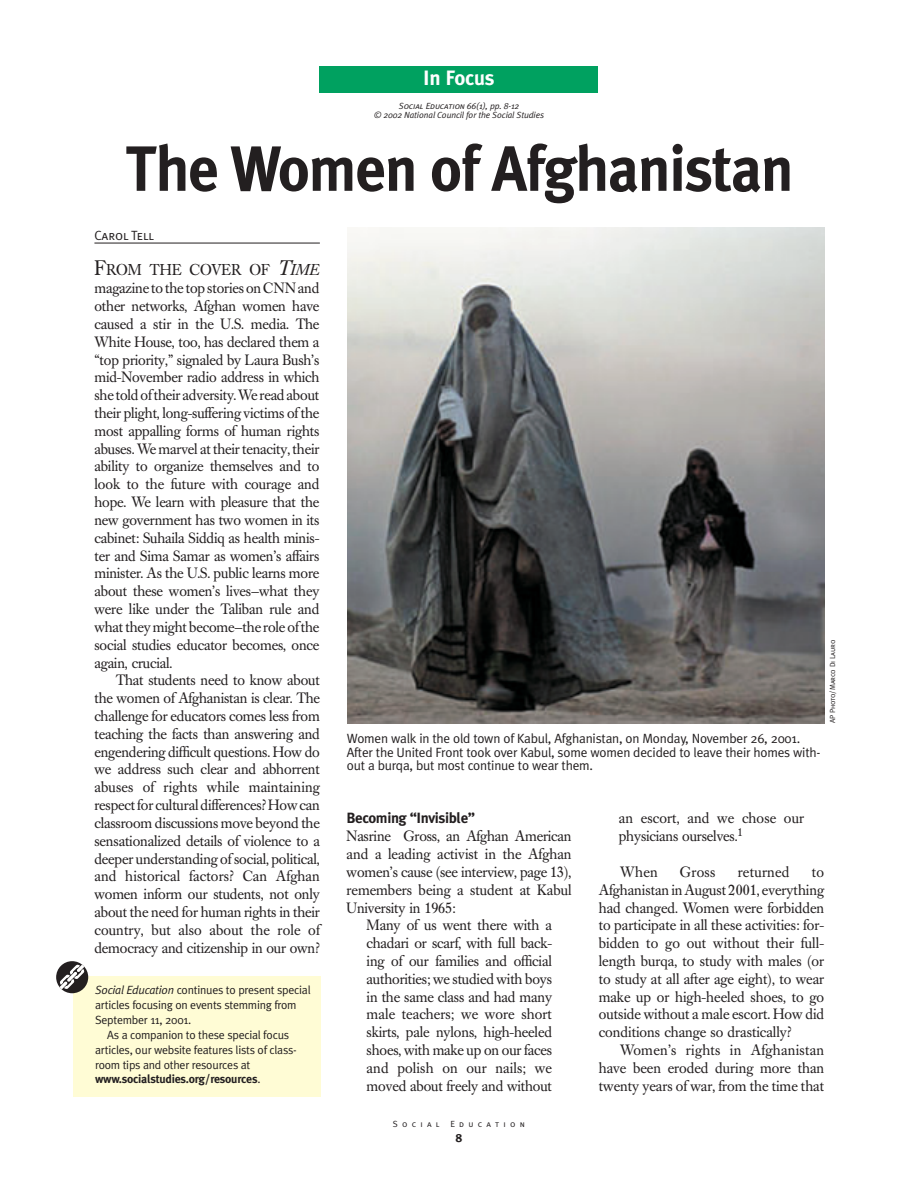
<style>
.page{position:relative;width:918px;height:1188px;background:#fff}
.page>*{position:absolute;margin:0;border:0;box-sizing:border-box;transform-origin:0 0}
.t1{font:700 63.9px "Meta Plus";letter-spacing:-.02em;color:#231f20;scale:.95 1}
.t2{font:700 20.85px "Meta Plus";letter-spacing:-.01em;color:#fff}
.t3{font:15.6px "Caslon Book BE";letter-spacing:.005em;color:#231f20;scale:.95 1}
.t4{font:14.85px/17.9px "Caslon Book BE";color:#231f20;text-align:justify;scale:.95 1}
.t5{font:700 14.85px "Meta Plus";letter-spacing:-.025em;color:#231f20}
.t6{font:14.85px "Caslon Book BE";letter-spacing:.02em;color:#231f20;scale:.95 1}
.t7{font:13.35px/13.4px "Meta Plus Normal";letter-spacing:-.015em;color:#231f20}
.t8{font:13.35px "Meta Plus Normal Caps";letter-spacing:-.01em;color:#231f20}
.t9{font:11.85px "Meta Plus Normal";letter-spacing:-.02em;color:#231f20}
.t10{font:700 11.85px "Meta Plus";letter-spacing:-.02em;color:#231f20}
.t11{font:italic 8.85px "Meta Plus Normal";letter-spacing:-.01em;color:#231f20}
.t12{font:italic 8.85px "Meta Plus Normal Caps";letter-spacing:-.01em;color:#231f20}
.t13{font:8.85px "Meta Plus Normal Caps";letter-spacing:.48em;color:#231f20}
.t14{font:7.35px "Meta Plus Normal Caps";letter-spacing:-.01em;color:#231f20}
.s1{font-family:"Meta Plus Normal"}
.s2{font-size:20.85px}
.s3{font-style:italic;font-size:20.85px}
.s4{font-style:italic}
.s5{font-family:"Meta Plus Normal";font-weight:400}
</style>
<div class="page">
<hr style="left:94px;top:243px;width:226px;height:1px;background:#231f20">
<div style="left:73px;top:976px;width:248px;height:120px;background:#fffcd5"></div>
<svg style="left:56px;top:961px;width:32px;height:32px"></svg>
<svg style="left:59px;top:963px;width:26px;height:27px"></svg>
<img style="left:347px;top:228px;width:478px;height:495px">
<div style="left:320px;top:66px;width:278px;height:27px;background:#00a160"></div>
<h2 class="t2" style="left:423px;top:71px;width:73px">In Focus</h2>
<p class="t12" style="left:399px;top:100px;width:122px">Social Education <span class="s1">66(1), pp. 8-12</span></p>
<p class="t11" style="left:374px;top:111px;width:171px">© 2002 National Council for the Social Studies</p>
<h1 class="t1" style="left:125px;top:146px;width:705px">The Women of Afghanistan</h1>
<p class="t8" style="left:94px;top:227px;width:61px">Carol Tell</p>
<p class="t3" style="left:94px;top:264px;width:238px"><span class="s2">F</span>ROM THE COVER OF <span class="s3">T</span><span class="s4">IME</span></p>
<p class="t4" style="left:94px;top:281px;width:238px">magazine to the top stories on CNN and other networks, Afghan women have caused a stir in the U.S. media. The White House, too, has declared them a “top priority,” signaled by Laura Bush’s mid-November radio address in which she told of their adversity. We read about their plight, long-suffering victims of the most appalling forms of human rights abuses. We marvel at their tenacity, their ability to organize themselves and to look to the future with courage and hope. We learn with pleasure that the new government has two women in its cabinet: Suhaila Siddiq as health minis&shy;ter and Sima Samar as women’s affairs minister. As the U.S. public learns more about these women’s lives—what they were like under the Taliban rule and what they might become—the role of the social studies educator becomes, once again, crucial.</p>
<p class="t4" style="left:94px;top:673px;width:239px;text-indent:21px">That students need to know about the women of Afghanistan is clear. The challenge for educators comes less from teaching the facts than answering and engendering difficult questions. How do we address such clear and abhorrent abuses of rights while maintaining respect for cultural differences? How can classroom discussions move beyond the sensationalized details of violence to a deeper understanding of social, political, and historical factors? Can Afghan women inform our students, not only about the need for human rights in their country, but also about the role of democracy and citizenship in our own?</p>
<p class="t9" style="left:95px;top:986px;width:217px"><span class="s4">Social Education</span> continues to present special</p>
<p class="t9" style="left:95px;top:1001px;width:203px">articles focusing on events stemming from</p>
<p class="t9" style="left:95px;top:1016px;width:98px">September 11, 2001.</p>
<p class="t9" style="left:107px;top:1030px;width:183px">As a companion to these special focus</p>
<p class="t9" style="left:95px;top:1045px;width:203px">articles, our website features lists of class-</p>
<p class="t9" style="left:95px;top:1060px;width:157px">room tips and other resources at</p>
<p class="t10" style="left:95px;top:1075px;width:167px">www.socialstudies.org/resources<span class="s5">.</span></p>
<p class="t7" style="left:347px;top:733px;width:475px">Women walk in the old town of Kabul, Afghanistan, on Monday, November 26, 2001.<br>After the United Front took over Kabul, some women decided to leave their homes with&shy;out a burqa, but most continue to wear them.</p>
<p class="t14" style="left:828px;top:723px;width:85px;rotate:-90deg">AP Photo/Marco Di Lauro</p>
<p class="t5" style="left:347px;top:813px;width:130px">Becoming “Invisible”</p>
<p class="t4" style="left:347px;top:829px;width:238px">Nasrine Gross, an Afghan American and a leading activist in the Afghan women’s cause (see interview, page 13), remembers being a student at Kabul University in 1965:</p>
<p class="t4" style="left:367px;top:918px;width:197px">Many of us went there with a chadari or scarf, with full back&shy;ing of our families and official authorities; we studied with boys in the same class and had many male teachers; we wore short skirts, pale nylons, high-heeled shoes, with make up on our faces and polish on our nails; we moved about freely and without</p>
<p class="t13" style="left:393px;top:1118px;width:134px">Social Education</p>
<p class="t10" style="left:456px;top:1134px;width:9px">8</p>
<p class="t4" style="left:619px;top:811px;width:197px">an escort, and we chose our physicians ourselves.<sup>1</sup></p>
<p class="t4" style="left:620px;top:864px;width:41px">When</p>
<p class="t4" style="left:680px;top:864px;width:39px">Gross</p>
<p class="t6" style="left:738px;top:866px;width:56px">returned</p>
<p class="t4" style="left:599px;top:864px;width:239px;text-indent:213px">to Afghanistan in August 2001, everything had changed. Women were forbidden to participate in all these activities: for&shy;bidden to go out without their full&shy;length burqa, to study with males (or to study at all after age eight), to wear make up or high-heeled shoes, to go outside without a male escort. How did conditions change so drastically?</p>
<p class="t4" style="left:599px;top:1043px;width:239px;text-indent:21px">Women’s rights in Afghanistan have been eroded during more than twenty years of war, from the time that</p>
</div>
